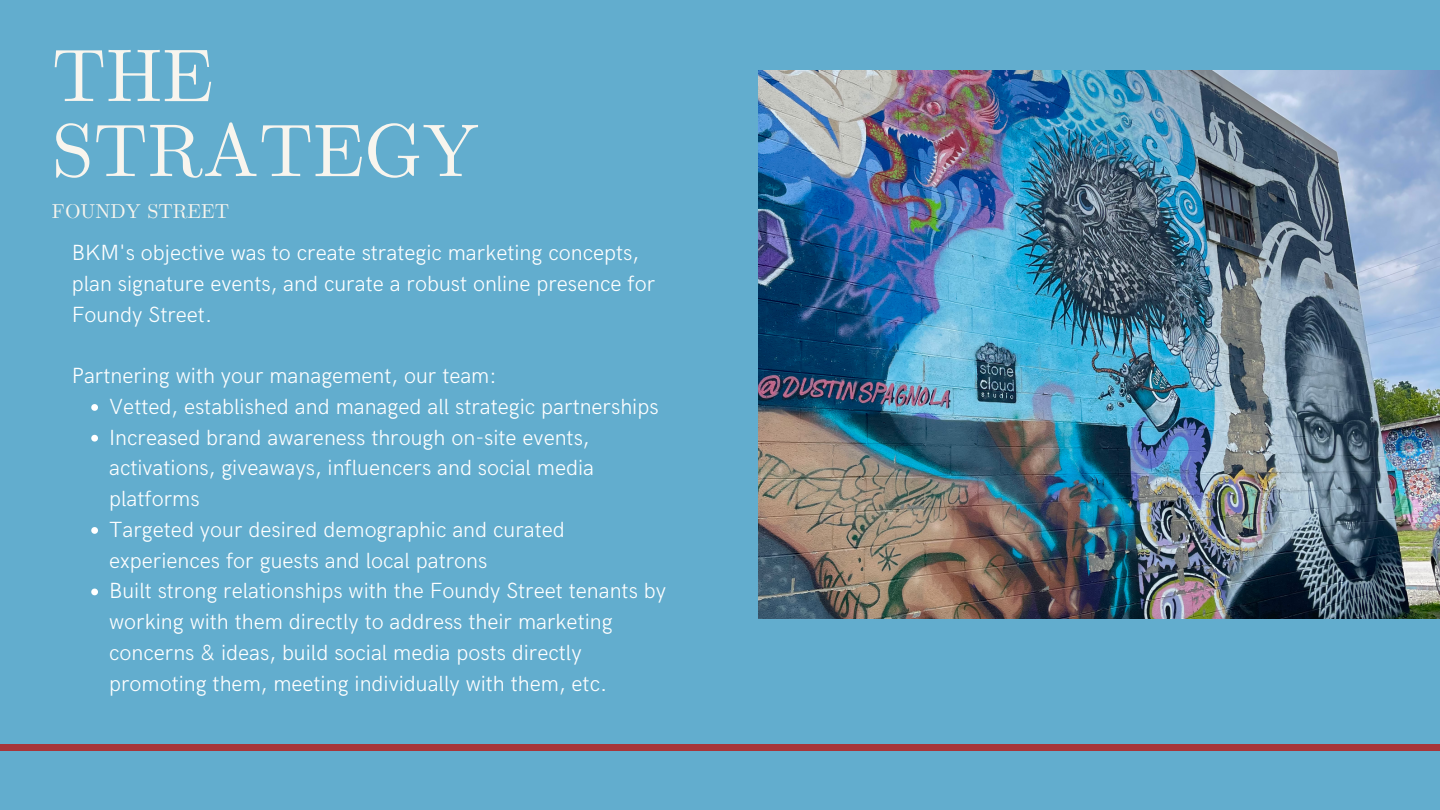
<style>
.page{position:relative;width:1440px;height:810px;background:#62adce}
.page>*{position:absolute;margin:0;border:0;box-sizing:border-box;transform-origin:0 0}
.t1{font:75px/75px "CMU Serif";color:#f8f5ee}
.t2{font:300 22px/30.8px "HK Grotesk";color:#fff}
.t3{font:20px "CMU Serif";color:#f8f5ee}
</style>
<div class="page">
<div style="left:0;top:744px;width:1440px;height:7px;background:#a7353a"></div>
<img style="left:758px;top:71px;width:682px;height:547px">
<svg style="left:91px;top:404px;width:7px;height:7px"></svg>
<svg style="left:91px;top:435px;width:7px;height:7px"></svg>
<svg style="left:91px;top:527px;width:7px;height:7px"></svg>
<svg style="left:91px;top:589px;width:7px;height:6px"></svg>
<p class="t1" style="left:52px;top:43px;width:428px">THE<br>STRATEGY</p>
<p class="t3" style="left:52px;top:199px;width:179px">FOUNDY STREET</p>
<p class="t2" style="left:72px;top:238px;width:585px">BKM's objective was to create strategic marketing concepts, plan signature events, and curate a robust online presence for<br>Foundy Street.</p>
<p class="t2" style="left:72px;top:361px;width:426px">Partnering with your management, our team:</p>
<p class="t2" style="left:109px;top:392px;width:551px">Vetted, established and managed all strategic partnerships</p>
<p class="t2" style="left:109px;top:423px;width:487px">Increased brand awareness through on-site events, activations, giveaways, influencers and social media platforms</p>
<p class="t2" style="left:109px;top:515px;width:457px">Targeted your desired demographic and curated experiences for guests and local patrons</p>
<p class="t2" style="left:109px;top:576px;width:558px">Built strong relationships with the Foundy Street tenants by working with them directly to address their marketing concerns &amp; ideas, build social media posts directly promoting them, meeting individually with them, etc.</p>
</div>
